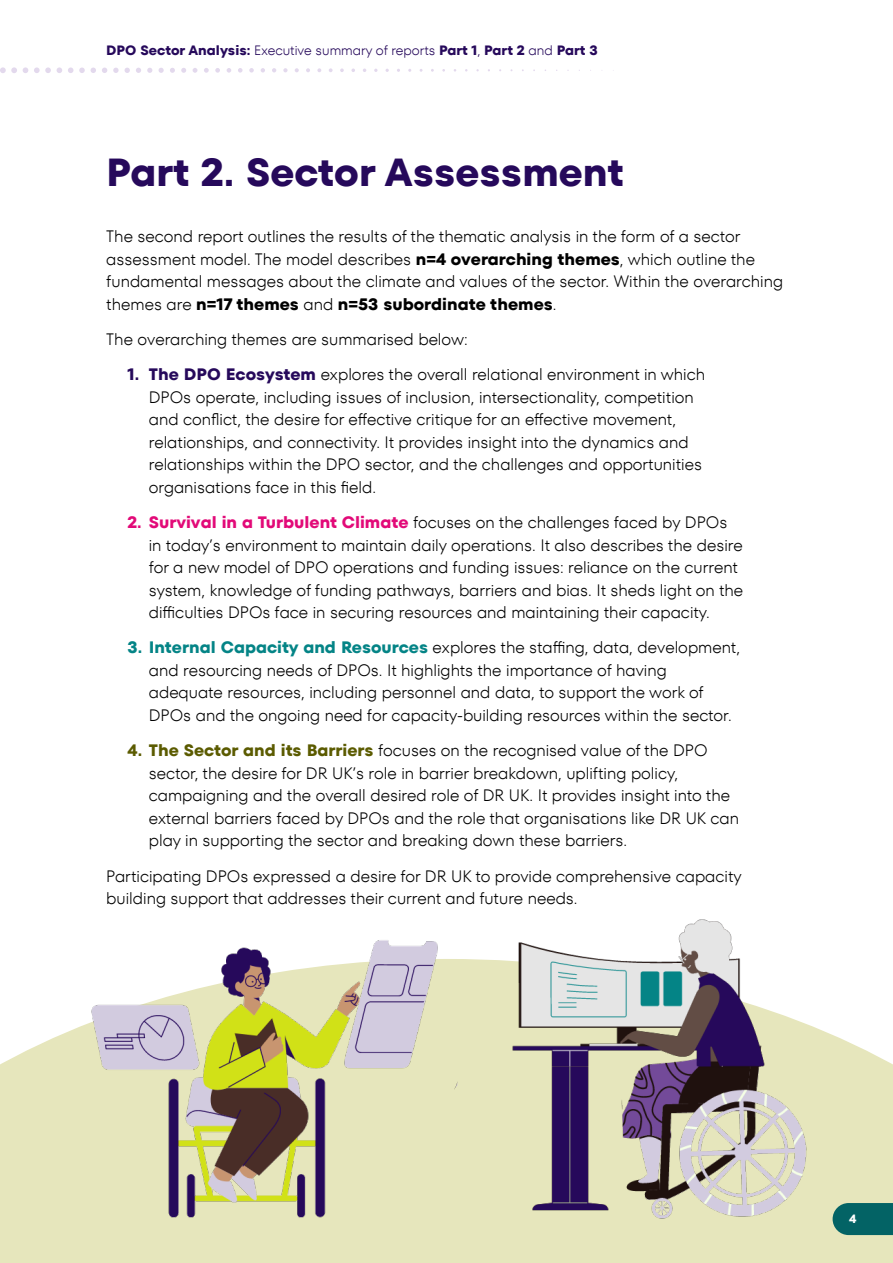
<style>
.page{position:relative;width:893px;height:1263px;background:#fff}
.page>*{position:absolute;margin:0;border:0;box-sizing:border-box;transform-origin:0 0}
.heading_teal_218{font:700 39px "TT Fors Trial";color:#26095b}
.main_text{font:300 16.5px/22.5px "TT Fors Trial";color:#000}
.t1{font:700 13.5px "TT Fors Trial";color:#26095b}
.t2{font:700 12px "TT Fors Trial";color:#fff}
.s1{font-weight:300}
.s2{font-weight:700}
.s3{font-weight:700;color:#26095b}
.s4{font-weight:700;color:#e20a78}
.s5{font-weight:700;color:#048486}
.s6{font-weight:700;color:#5b5b00}
</style>
<div class="page">
<svg style="left:0;top:67px;width:17px;height:6px"></svg>
<svg style="left:23px;top:67px;width:5px;height:6px"></svg>
<svg style="left:34px;top:67px;width:17px;height:6px"></svg>
<svg style="left:57px;top:67px;width:5px;height:6px"></svg>
<svg style="left:68px;top:68px;width:5px;height:5px"></svg>
<svg style="left:79px;top:68px;width:6px;height:5px"></svg>
<svg style="left:91px;top:68px;width:5px;height:5px"></svg>
<svg style="left:102px;top:68px;width:5px;height:5px"></svg>
<svg style="left:113px;top:68px;width:6px;height:5px"></svg>
<svg style="left:125px;top:68px;width:5px;height:5px"></svg>
<svg style="left:136px;top:68px;width:5px;height:5px"></svg>
<svg style="left:147px;top:68px;width:5px;height:5px"></svg>
<svg style="left:159px;top:68px;width:5px;height:5px"></svg>
<svg style="left:170px;top:68px;width:5px;height:5px"></svg>
<svg style="left:181px;top:68px;width:5px;height:5px"></svg>
<svg style="left:193px;top:68px;width:4px;height:5px"></svg>
<svg style="left:204px;top:68px;width:5px;height:5px"></svg>
<svg style="left:215px;top:68px;width:5px;height:5px"></svg>
<svg style="left:227px;top:68px;width:4px;height:5px"></svg>
<svg style="left:238px;top:68px;width:5px;height:5px"></svg>
<svg style="left:249px;top:68px;width:5px;height:5px"></svg>
<svg style="left:261px;top:68px;width:4px;height:4px"></svg>
<svg style="left:272px;top:68px;width:4px;height:4px"></svg>
<svg style="left:283px;top:68px;width:5px;height:4px"></svg>
<svg style="left:295px;top:68px;width:4px;height:4px"></svg>
<svg style="left:306px;top:68px;width:4px;height:4px"></svg>
<svg style="left:317px;top:68px;width:4px;height:4px"></svg>
<svg style="left:329px;top:68px;width:4px;height:4px"></svg>
<svg style="left:340px;top:68px;width:4px;height:4px"></svg>
<svg style="left:0;top:959px;width:893px;height:304px;fill:#e6e6bc"></svg>
<svg style="left:833px;top:1203px;width:60px;height:32px"></svg>
<img style="left:45px;top:940px;width:412px;height:288px">
<img style="left:491px;top:919px;width:371px;height:311px">
<p class="t1" style="left:106px;top:42px;width:493px">DPO Sector Analysis: <span class="s1">Executive summary of reports</span> Part 1<span class="s1">,</span> Part 2 <span class="s1">and</span> Part 3</p>
<h3 class="heading_teal_218" style="left:106px;top:148px;width:519px">Part 2. Sector Assessment</h3>
<p class="main_text" style="left:106px;top:225px;width:678px">The second report outlines the results of the thematic analysis in the form of a sector assessment model. The model describes <span class="s2">n=4 overarching themes</span>, which outline the fundamental messages about the climate and values of the sector. Within the overarching themes are <span class="s2">n=17 themes</span> and <span class="s2">n=53 subordinate themes</span>.</p>
<p class="main_text" style="left:106px;top:328px;width:363px">The overarching themes are summarised below:</p>
<p class="main_text" style="left:149px;top:363px;width:558px;text-indent:-21px"><span class="s3">1. The DPO Ecosystem</span> explores the overall relational environment in which DPOs operate, including issues of inclusion, intersectionality, competition and conflict, the desire for effective critique for an effective movement, relationships, and connectivity. It provides insight into the dynamics and relationships within the DPO sector, and the challenges and opportunities organisations face in this field.</p>
<p class="main_text" style="left:149px;top:511px;width:596px;text-indent:-21px"><span class="s4">2. Survival in a Turbulent Climate</span> focuses on the challenges faced by DPOs in today’s environment to maintain daily operations. It also describes the desire for a new model of DPO operations and funding issues: reliance on the current system, knowledge of funding pathways, barriers and bias. It sheds light on the difficulties DPOs face in securing resources and maintaining their capacity.</p>
<p class="main_text" style="left:149px;top:636px;width:593px;text-indent:-21px"><span class="s5">3. Internal Capacity and Resources</span> explores the staffing, data, development, and resourcing needs of DPOs. It highlights the importance of having adequate resources, including personnel and data, to support the work of DPOs and the ongoing need for capacity-building resources within the sector.</p>
<p class="main_text" style="left:149px;top:739px;width:592px;text-indent:-21px"><span class="s6">4. The Sector and its Barriers</span> focuses on the recognised value of the DPO sector, the desire for DR UK’s role in barrier breakdown, uplifting policy, campaigning and the overall desired role of DR UK. It provides insight into the external barriers faced by DPOs and the role that organisations like DR UK can play in supporting the sector and breaking down these barriers.</p>
<p class="main_text" style="left:106px;top:864px;width:637px">Participating DPOs expressed a desire for DR UK to provide comprehensive capacity building support that addresses their current and future needs.</p>
<p class="t2" style="left:849px;top:1212px;width:9px">4</p>
</div>
